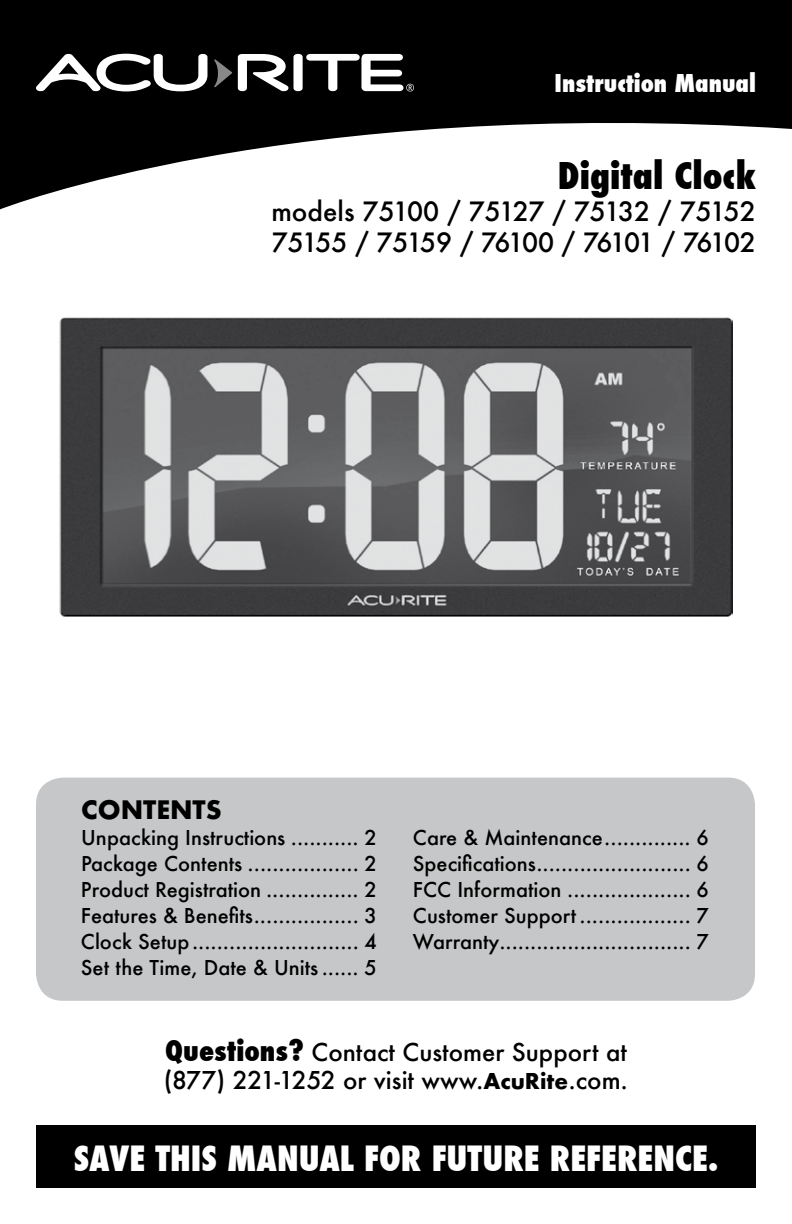
<style>
.page{position:relative;width:792px;height:1224px;background:#fff}
.page>*{position:absolute;margin:0;border:0;box-sizing:border-box;transform-origin:0 0}
.t1{font:800 condensed 36px "Futura";color:#000}
.t2{font:800 condensed 34px "Futura";color:#fff}
.t3{font:700 28px "Futura T";color:#000}
.t4{font:500 26px/31.2px "Futura";letter-spacing:-.065em;color:#000}
.t5{font:500 24px/28.8px "Futura";color:#000}
.t6{font:800 condensed 24px "Futura";color:#fff}
.t7{font:500 20px/26px "Futura";color:#000;text-align:justify}
.s1{font-weight:800;font-stretch:condensed;font-size:28px}
.s2{font-family:"Futura T";font-weight:700}
</style>
<div class="page">
<svg style="left:0;top:0;width:792px;height:209px;fill:#000"></svg>
<div style="left:36px;top:1125px;width:720px;height:63px;background:#000"></div>
<div style="left:36px;top:778px;width:719px;height:223px;background:#c6c7c8;border-radius:27px"></div>
<svg style="left:214px;top:59px;width:18px;height:28px"></svg>
<svg style="left:238px;top:54px;width:176px;height:37px"></svg>
<svg style="left:36px;top:54px;width:171px;height:37px"></svg>
<img style="left:60px;top:317px;width:672px;height:299px">
<p class="t6" style="left:555px;top:67px;width:203px">Instruction Manual</p>
<h1 class="t1" style="left:558px;top:152px;width:200px">Digital Clock</h1>
<h3 class="t4" style="left:271px;top:195px;width:486px">models 75100 / 75127 / 75132 / 75152<br>75155 / 75159 / 76100 / 76101 / 76102</h3>
<h3 class="t3" style="left:81px;top:793px;width:142px">CONTENTS</h3>
<p class="t7" style="left:81px;top:824px;width:298px">Unpacking Instructions ........... 2<br>Package Contents .................. 2<br>Product Registration ............... 2<br>Features &amp; Benefits................. 3<br>Clock Setup........................... 4<br>Set the Time, Date &amp; Units ...... 5</p>
<p class="t7" style="left:413px;top:824px;width:298px">Care &amp; Maintenance.............. 6<br>Specifications......................... 6<br>FCC Information .................... 6<br>Customer Support .................. 7<br>Warranty............................... 7</p>
<p class="t5" style="left:164px;top:1037px;width:466px"><span class="s1">Questions?</span> Contact Customer Support at (877) 221-1252 or visit www.<span class="s2">AcuRite</span>.com.</p>
<h2 class="t2" style="left:74px;top:1135px;width:646px">SAVE THIS MANUAL FOR FUTURE REFERENCE.</h2>
</div>
